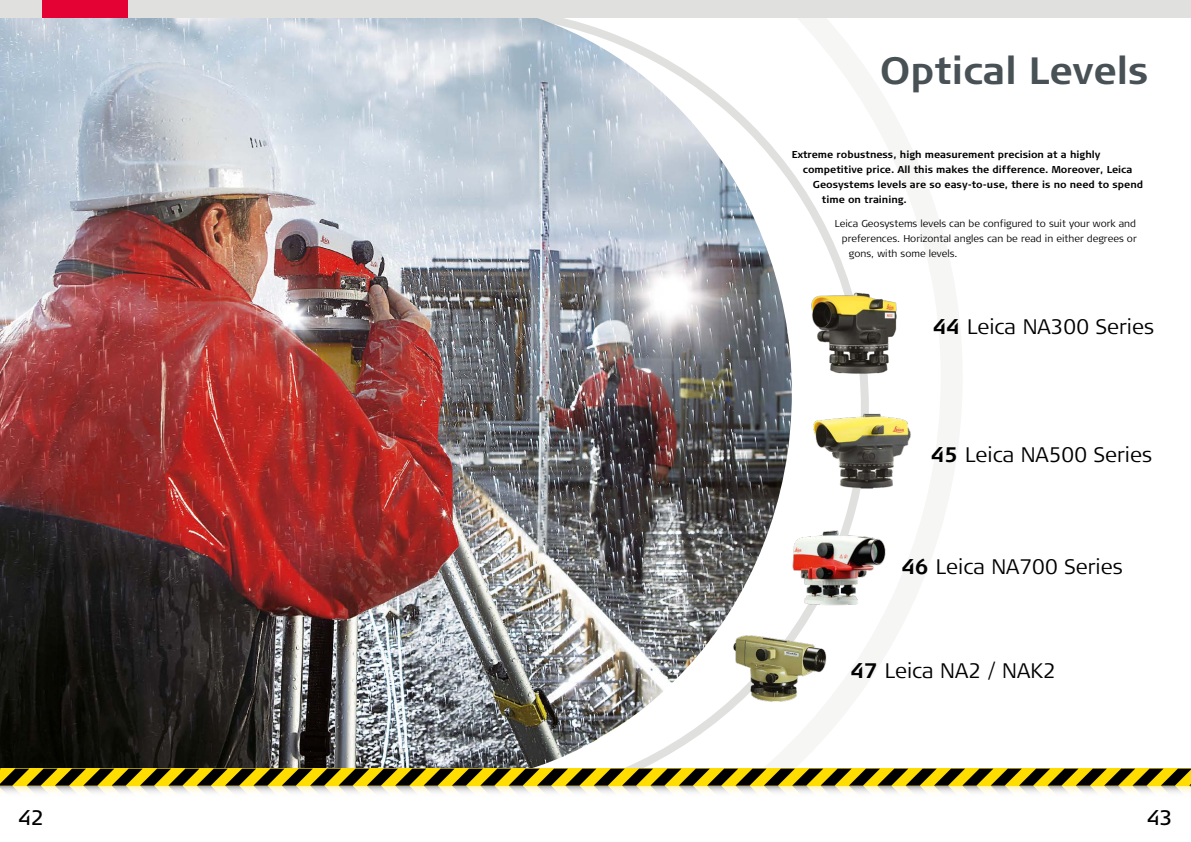
<style>
.page{position:relative;width:1191px;height:842px;background:#fff}
.page>*{position:absolute;margin:0;border:0;box-sizing:border-box;transform-origin:0 0}
.t1{font:700 38px "Signa Column";color:#485156}
.t2{font:300 21px "Signa Column";color:#000}
.t3{font:21px "Signa Column";color:#000}
.t4{font:700 10px "Signa Column";color:#000}
.t5{font:300 10px "Signa Column";color:#000}
.s1{font-weight:700}
</style>
<div class="page">
<img style="left:0;top:17px;width:792px;height:752px">
<div style="left:0;top:0;width:1191px;height:17px;background:#e0e0df"></div>
<svg style="left:0;top:769px;width:1191px;height:24px"></svg>
<div style="left:43px;top:0;width:85px;height:17px;background:#e40234"></div>
<img style="left:811px;top:292px;width:86px;height:84px">
<img style="left:813px;top:410px;width:98px;height:80px">
<img style="left:727px;top:627px;width:100px;height:79px">
<img style="left:785px;top:525px;width:101px;height:85px">
<h1 class="t1" style="left:879px;top:46px;width:270px">Optical Levels</h1>
<p class="t4" style="left:792px;top:148px;width:310px">Extreme robustness, high measurement precision at a highly</p>
<p class="t4" style="left:803px;top:163px;width:331px">competitive price. All this makes the difference. Moreover, Leica</p>
<p class="t4" style="left:813px;top:178px;width:332px">Geosystems levels are so easy-to-use, there is no need to spend</p>
<p class="t4" style="left:822px;top:193px;width:87px">time on training.</p>
<p class="t5" style="left:835px;top:217px;width:303px">Leica Geosystems levels can be configured to suit your work and</p>
<p class="t5" style="left:842px;top:232px;width:296px">preferences. Horizontal angles can be read in either degrees or</p>
<p class="t5" style="left:849px;top:247px;width:110px">gons, with some levels.</p>
<h2 class="t2" style="left:933px;top:313px;width:222px"><span class="s1">44</span> Leica NA300 Series</h2>
<h2 class="t2" style="left:931px;top:441px;width:222px"><span class="s1">45</span> Leica NA500 Series</h2>
<h2 class="t2" style="left:902px;top:553px;width:222px"><span class="s1">46</span> Leica NA700 Series</h2>
<h2 class="t2" style="left:850px;top:657px;width:207px"><span class="s1">47</span> Leica NA2 / NAK2</h2>
<h2 class="t3" style="left:18px;top:804px;width:27px">42</h2>
<h2 class="t3" style="left:1147px;top:804px;width:27px">43</h2>
</div>
